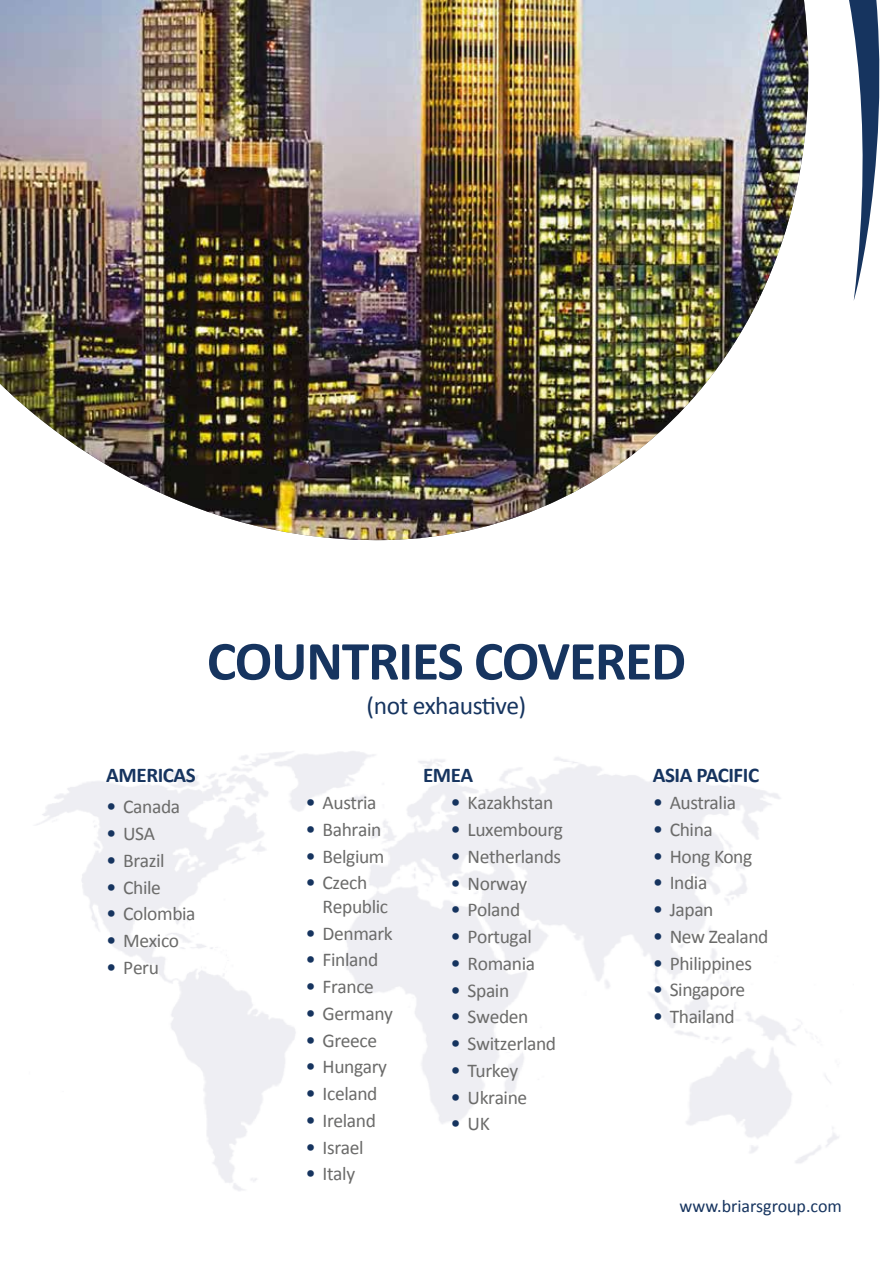
<style>
.page{position:relative;width:893px;height:1263px;background:#fff}
.page>*{position:absolute;margin:0;border:0;box-sizing:border-box;transform-origin:0 0}
.t1{font:700 55.5px "Calibri";letter-spacing:-.02em;color:#16345f}
.t2{font:25.5px "Calibri";letter-spacing:-.02em;color:#16345f}
.t3{font:700 21px "Calibri";letter-spacing:-.02em;color:#16345f}
.t4{font:19.5px/23.4px "Calibri";letter-spacing:-.02em;color:#6b6b6a}
.t5{font:18px "Calibri";color:#16345f}
.s1{font-size:21px;color:#16345f}
</style>
<div class="page">
<svg style="left:853px;top:0;width:27px;height:301px"></svg>
<img style="left:0;top:0;width:809px;height:541px">
<h1 class="t1" style="left:207px;top:627px;width:481px">COUNTRIES COVERED</h1>
<h2 class="t2" style="left:367px;top:690px;width:161px">(not exhaustive)</h2>
<p class="t3" style="left:106px;top:762px;width:91px">AMERICAS</p>
<p class="t4" style="left:106px;top:795px;width:75px"><span class="s1">•</span> Canada</p>
<p class="t4" style="left:106px;top:822px;width:50px"><span class="s1">•</span> USA</p>
<p class="t4" style="left:106px;top:849px;width:60px"><span class="s1">•</span> Brazil</p>
<p class="t4" style="left:106px;top:875px;width:56px"><span class="s1">•</span> Chile</p>
<p class="t4" style="left:106px;top:902px;width:91px"><span class="s1">•</span> Colombia</p>
<p class="t4" style="left:106px;top:929px;width:74px"><span class="s1">•</span> Mexico</p>
<p class="t4" style="left:106px;top:956px;width:54px"><span class="s1">•</span> Peru</p>
<p class="t4" style="left:306px;top:791px;width:72px"><span class="s1">•</span> Austria</p>
<p class="t4" style="left:306px;top:818px;width:77px"><span class="s1">•</span> Bahrain</p>
<p class="t4" style="left:306px;top:844px;width:80px"><span class="s1">•</span> Belgium</p>
<p class="t4" style="left:323px;top:871px;width:67px;text-indent:-17px"><span class="s1">•</span> Czech<br>Republic</p>
<p class="t4" style="left:306px;top:921px;width:89px"><span class="s1">•</span> Denmark</p>
<p class="t4" style="left:306px;top:948px;width:74px"><span class="s1">•</span> Finland</p>
<p class="t4" style="left:306px;top:975px;width:70px"><span class="s1">•</span> France</p>
<p class="t4" style="left:306px;top:1002px;width:89px"><span class="s1">•</span> Germany</p>
<p class="t4" style="left:306px;top:1028px;width:73px"><span class="s1">•</span> Greece</p>
<p class="t4" style="left:306px;top:1055px;width:83px"><span class="s1">•</span> Hungary</p>
<p class="t4" style="left:306px;top:1082px;width:73px"><span class="s1">•</span> Iceland</p>
<p class="t4" style="left:306px;top:1109px;width:72px"><span class="s1">•</span> Ireland</p>
<p class="t4" style="left:306px;top:1135px;width:59px"><span class="s1">•</span> Israel</p>
<p class="t4" style="left:306px;top:1162px;width:51px"><span class="s1">•</span> Italy</p>
<p class="t3" style="left:423px;top:762px;width:52px">EMEA</p>
<p class="t4" style="left:451px;top:791px;width:104px"><span class="s1">•</span> Kazakhstan</p>
<p class="t4" style="left:451px;top:818px;width:114px"><span class="s1">•</span> Luxembourg</p>
<p class="t4" style="left:451px;top:845px;width:112px"><span class="s1">•</span> Netherlands</p>
<p class="t4" style="left:451px;top:871px;width:78px"><span class="s1">•</span> Norway</p>
<p class="t4" style="left:451px;top:898px;width:71px"><span class="s1">•</span> Poland</p>
<p class="t4" style="left:451px;top:925px;width:83px"><span class="s1">•</span> Portugal</p>
<p class="t4" style="left:451px;top:952px;width:86px"><span class="s1">•</span> Romania</p>
<p class="t4" style="left:451px;top:978px;width:60px"><span class="s1">•</span> Spain</p>
<p class="t4" style="left:451px;top:1005px;width:79px"><span class="s1">•</span> Sweden</p>
<p class="t4" style="left:451px;top:1032px;width:107px"><span class="s1">•</span> Switzerland</p>
<p class="t4" style="left:451px;top:1059px;width:69px"><span class="s1">•</span> Turkey</p>
<p class="t4" style="left:451px;top:1085px;width:78px"><span class="s1">•</span> Ukraine</p>
<p class="t4" style="left:451px;top:1112px;width:41px"><span class="s1">•</span> UK</p>
<p class="t3" style="left:653px;top:762px;width:108px">ASIA PACIFIC</p>
<p class="t4" style="left:653px;top:791px;width:85px"><span class="s1">•</span> Australia</p>
<p class="t4" style="left:653px;top:818px;width:62px"><span class="s1">•</span> China</p>
<p class="t4" style="left:653px;top:844px;width:101px"><span class="s1">•</span> Hong Kong</p>
<p class="t4" style="left:653px;top:871px;width:56px"><span class="s1">•</span> India</p>
<p class="t4" style="left:653px;top:898px;width:62px"><span class="s1">•</span> Japan</p>
<p class="t4" style="left:653px;top:925px;width:117px"><span class="s1">•</span> New Zealand</p>
<p class="t4" style="left:653px;top:951px;width:101px"><span class="s1">•</span> Philippines</p>
<p class="t4" style="left:653px;top:978px;width:94px"><span class="s1">•</span> Singapore</p>
<p class="t4" style="left:653px;top:1005px;width:84px"><span class="s1">•</span> Thailand</p>
<p class="t5" style="left:680px;top:1194px;width:164px">www.briarsgroup.com</p>
</div>
